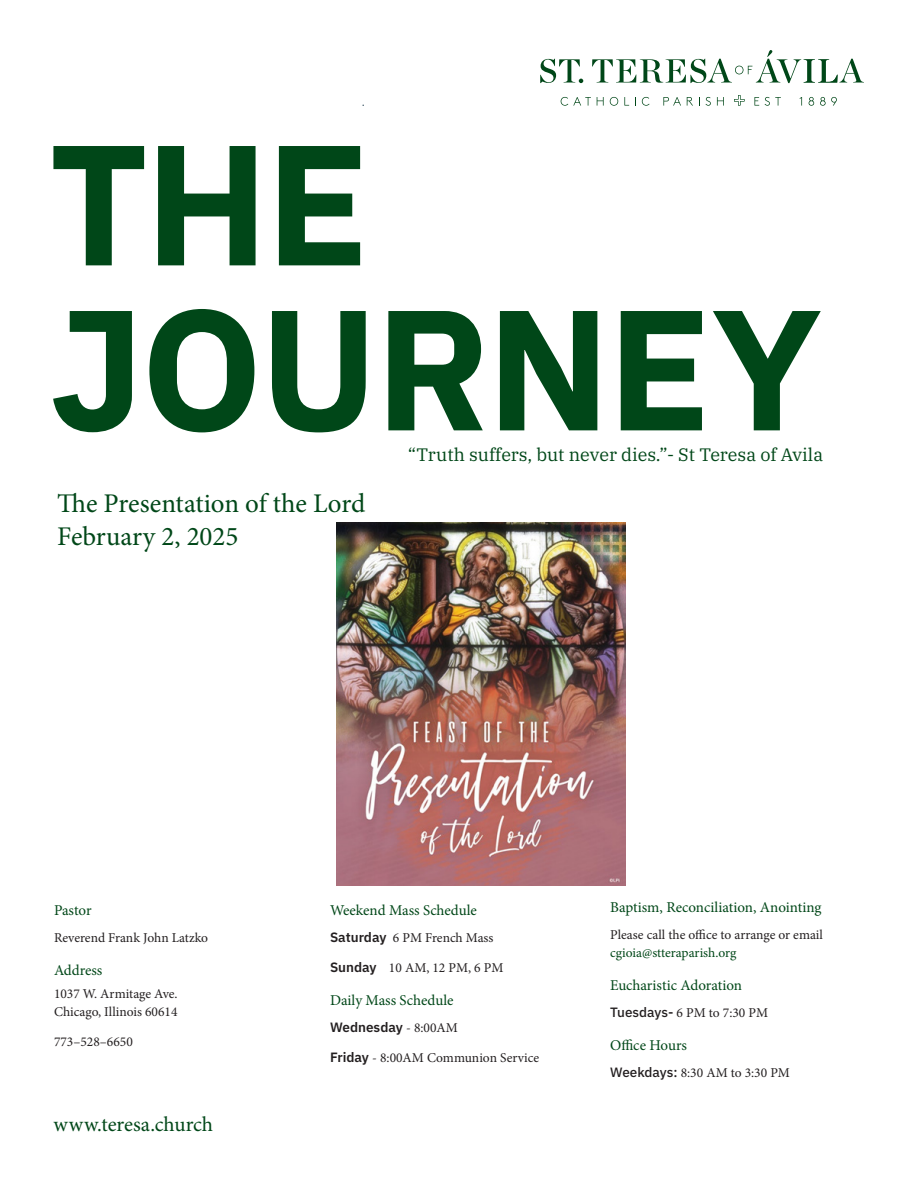
<style>
.page{position:relative;width:918px;height:1188px;background:#fff}
.page>*{position:absolute;margin:0;border:0;box-sizing:border-box;transform-origin:0 0}
.Liturgical_Time_Period{font:27px "Minion Pro";letter-spacing:-.005em;color:#004718}
.Issue_Date{font:27px "Minion Pro";color:#004718}
.t1{font:21px "Minion Pro";letter-spacing:-.005em;color:#004718}
.St__Teresa_Quote{font:18px "IBM Plex Serif";color:#004718}
.Head{font:15px "Minion Pro";letter-spacing:-.005em;color:#004718}
.Content__Last_Paragraph{font:13.5px/18px "Minion Pro";color:#231f20}
.Content__Last_Paragraph-2{font:600 13.5px "IBM Plex Sans";color:#231f20}
.Content{font:13.5px "Minion Pro";color:#231f20}
.s1{font-family:"IBM Plex Sans";font-weight:600}
.s2{font-family:"Minion Pro";font-weight:400}
.s3{color:#004718}
.s4{font-family:"IBM Plex Sans";font-weight:500}
</style>
<div class="page">
<svg style="left:53px;top:309px;width:768px;height:123px"></svg>
<svg style="left:53px;top:146px;width:307px;height:119px"></svg>
<svg style="left:540px;top:59px;width:43px;height:24px"></svg>
<svg style="left:592px;top:50px;width:272px;height:33px"></svg>
<svg style="left:734px;top:95px;width:10px;height:10px"></svg>
<svg style="left:561px;top:97px;width:30px;height:9px"></svg>
<svg style="left:597px;top:97px;width:7px;height:9px"></svg>
<svg style="left:610px;top:97px;width:8px;height:9px"></svg>
<svg style="left:624px;top:97px;width:5px;height:9px"></svg>
<svg style="left:642px;top:97px;width:8px;height:9px"></svg>
<svg style="left:663px;top:97px;width:18px;height:9px"></svg>
<svg style="left:687px;top:97px;width:6px;height:9px"></svg>
<svg style="left:706px;top:97px;width:5px;height:9px"></svg>
<svg style="left:717px;top:97px;width:7px;height:9px"></svg>
<svg style="left:754px;top:97px;width:5px;height:9px"></svg>
<svg style="left:765px;top:97px;width:16px;height:9px"></svg>
<svg style="left:809px;top:97px;width:5px;height:9px"></svg>
<svg style="left:820px;top:97px;width:17px;height:9px"></svg>
<img style="left:336px;top:522px;width:289px;height:364px">
<p class="Liturgical_Time_Period" style="left:57px;top:485px;width:310px">The Presentation of the Lord</p>
<p class="Issue_Date" style="left:57px;top:518px;width:183px">February 2, 2025</p>
<p class="St__Teresa_Quote" style="left:408px;top:441px;width:417px">“Truth suffers, but never dies.”- St Teresa of Avila</p>
<p class="Head" style="left:54px;top:901px;width:39px">Pastor</p>
<p class="Content__Last_Paragraph" style="left:54px;top:929px;width:156px">Reverend Frank John Latzko</p>
<p class="Head" style="left:54px;top:961px;width:50px">Address</p>
<p class="Content__Last_Paragraph" style="left:54px;top:985px;width:125px">1037 W. Armitage Ave.<br>Chicago, Illinois 60614</p>
<p class="Content" style="left:54px;top:1033px;width:80px">773–528–6650</p>
<p class="t1" style="left:54px;top:1111px;width:161px">www.teresa.church</p>
<p class="Head" style="left:330px;top:901px;width:148px">Weekend Mass Schedule</p>
<p class="Content__Last_Paragraph" style="left:330px;top:929px;width:165px"><span class="s1">Saturday</span> 6 PM French Mass</p>
<p class="Content__Last_Paragraph" style="left:330px;top:959px;width:175px"><span class="s1">Sunday</span> 10 AM, 12 PM, 6 PM</p>
<p class="Head" style="left:330px;top:991px;width:125px">Daily Mass Schedule</p>
<p class="Content__Last_Paragraph-2" style="left:330px;top:1017px;width:129px">Wednesday <span class="s2">- 8:00AM</span></p>
<p class="Content__Last_Paragraph" style="left:330px;top:1049px;width:211px"><span class="s1">Friday</span> - 8:00AM Communion Service</p>
<p class="Head" style="left:610px;top:897px;width:213px">Baptism, Reconciliation, Anointing</p>
<p class="Content__Last_Paragraph" style="left:610px;top:925px;width:214px">Please call the office to arrange or email <span class="s3">cgioia@stteraparish.org</span></p>
<p class="Head" style="left:610px;top:975px;width:133px">Eucharistic Adoration</p>
<p class="Content__Last_Paragraph" style="left:610px;top:1003px;width:159px"><span class="s4">Tuesdays-</span> 6 PM to 7:30 PM</p>
<p class="Head" style="left:610px;top:1035px;width:78px">Office Hours</p>
<p class="Content__Last_Paragraph" style="left:610px;top:1063px;width:181px"><span class="s4">Weekdays:</span> 8:30 AM to 3:30 PM</p>
</div>
